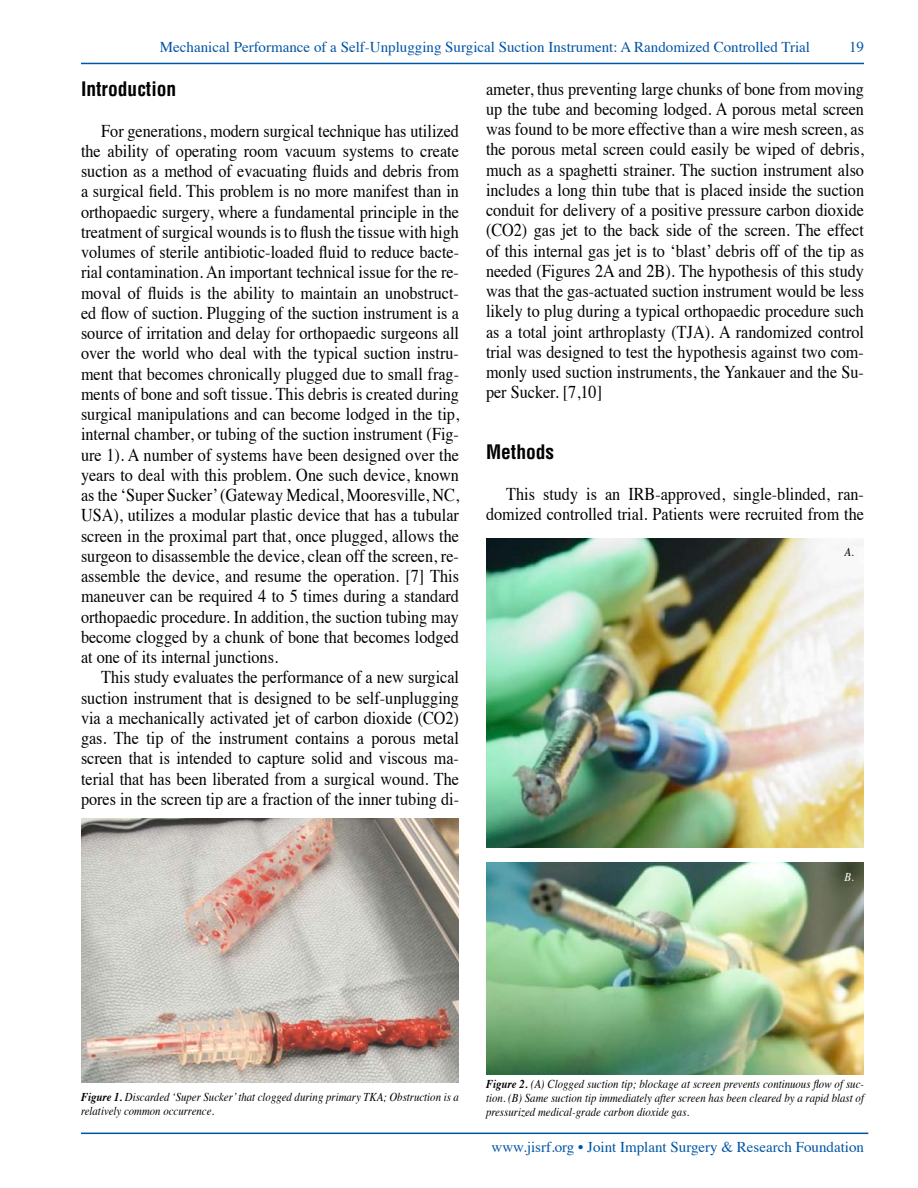
<style>
.page{position:relative;width:918px;height:1188px;background:#fff}
.page>*{position:absolute;margin:0;border:0;box-sizing:border-box;transform-origin:0 0}
.t1{font:700 condensed 19.5px "Helvetica";color:#000}
.t2{font:18px/20.2px "Times";color:#000;text-align:justify;scale:.9 1}
.t3{font:15px "Times";color:#0054a4}
.t4{font:italic 12px/14.2px "Times";color:#000;scale:.9 1}
.t5{font:italic 12px "Times";color:#fff;scale:.9 1}
.s1{font-weight:700}
</style>
<div class="page">
<hr style="left:81px;top:63px;width:783px;height:1px;background:#0054a4">
<hr style="left:81px;top:1133px;width:787px;height:1px;background:#0054a4">
<img style="left:81px;top:818px;width:378px;height:265px">
<img style="left:486px;top:538px;width:378px;height:309px">
<img style="left:486px;top:862px;width:378px;height:213px">
<p class="t3" style="left:160px;top:33px;width:652px">Mechanical Performance of a Self-Unplugging Surgical Suction Instrument: A Randomized Controlled Trial</p>
<p class="t3" style="left:849px;top:33px;width:16px">19</p>
<p class="t1" style="left:81px;top:77px;width:97px">Introduction</p>
<p class="t2" style="left:81px;top:119px;width:422px;text-indent:20px">For generations, modern surgical technique has utilized the ability of operating room vacuum systems to create suction as a method of evacuating fluids and debris from a surgical field. This problem is no more manifest than in orthopaedic surgery, where a fundamental principle in the treatment of surgical wounds is to flush the tissue with high volumes of sterile antibiotic-loaded fluid to reduce bacte&shy;rial contamination. An important technical issue for the re&shy;moval of fluids is the ability to maintain an unobstruct&shy;ed flow of suction. Plugging of the suction instrument is a source of irritation and delay for orthopaedic surgeons all over the world who deal with the typical suction instru&shy;ment that becomes chronically plugged due to small frag&shy;ments of bone and soft tissue. This debris is created during surgical manipulations and can become lodged in the tip, internal chamber, or tubing of the suction instrument (Fig&shy;ure 1). A number of systems have been designed over the years to deal with this problem. One such device, known as the ‘Super Sucker’ (Gateway Medical, Mooresville, NC, USA), utilizes a modular plastic device that has a tubular screen in the proximal part that, once plugged, allows the surgeon to disassemble the device, clean off the screen, re&shy;assemble the device, and resume the operation. [7] This maneuver can be required 4 to 5 times during a standard orthopaedic procedure. In addition, the suction tubing may become clogged by a chunk of bone that becomes lodged at one of its internal junctions.</p>
<p class="t2" style="left:81px;top:666px;width:422px;text-indent:20px">This study evaluates the performance of a new surgical suction instrument that is designed to be self-unplugging via a mechanically activated jet of carbon dioxide (CO2) gas. The tip of the instrument contains a porous metal screen that is intended to capture solid and viscous ma&shy;terial that has been liberated from a surgical wound. The pores in the screen tip are a fraction of the inner tubing di-</p>
<p class="t2" style="left:486px;top:77px;width:422px">ameter, thus preventing large chunks of bone from moving up the tube and becoming lodged. A porous metal screen was found to be more effective than a wire mesh screen, as the porous metal screen could easily be wiped of debris, much as a spaghetti strainer. The suction instrument also includes a long thin tube that is placed inside the suction conduit for delivery of a positive pressure carbon dioxide (CO2) gas jet to the back side of the screen. The effect of this internal gas jet is to ‘blast’ debris off of the tip as needed (Figures 2A and 2B). The hypothesis of this study was that the gas-actuated suction instrument would be less likely to plug during a typical orthopaedic procedure such as a total joint arthroplasty (TJA). A randomized control trial was designed to test the hypothesis against two com&shy;monly used suction instruments, the Yankauer and the Su&shy;per Sucker. [7,10]</p>
<p class="t1" style="left:486px;top:440px;width:70px">Methods</p>
<p class="t2" style="left:486px;top:482px;width:422px;text-align:right">This study is an IRB-approved, single-blinded, ran&shy;domized controlled trial. Patients were recruited from the</p>
<p class="t4" style="left:845px;top:544px;width:12px">A.</p>
<p class="t5" style="left:845px;top:867px;width:12px">B.</p>
<p class="t4" style="left:81px;top:1089px;width:421px"><span class="s1">Figure 1.</span> Discarded ‘Super Sucker’ that clogged during primary TKA; Obstruction is a relatively common occurrence.</p>
<p class="t4" style="left:486px;top:1076px;width:422px;text-align:justify"><span class="s1">Figure 2.</span> (A) Clogged suction tip; blockage at screen prevents continuous flow of suc&shy;tion. (B) Same suction tip immediately after screen has been cleared by a rapid blast of pressurized medical-grade carbon dioxide gas.</p>
<p class="t3" style="left:492px;top:1133px;width:374px">www.jisrf.org • Joint Implant Surgery &amp; Research Foundation</p>
</div>
